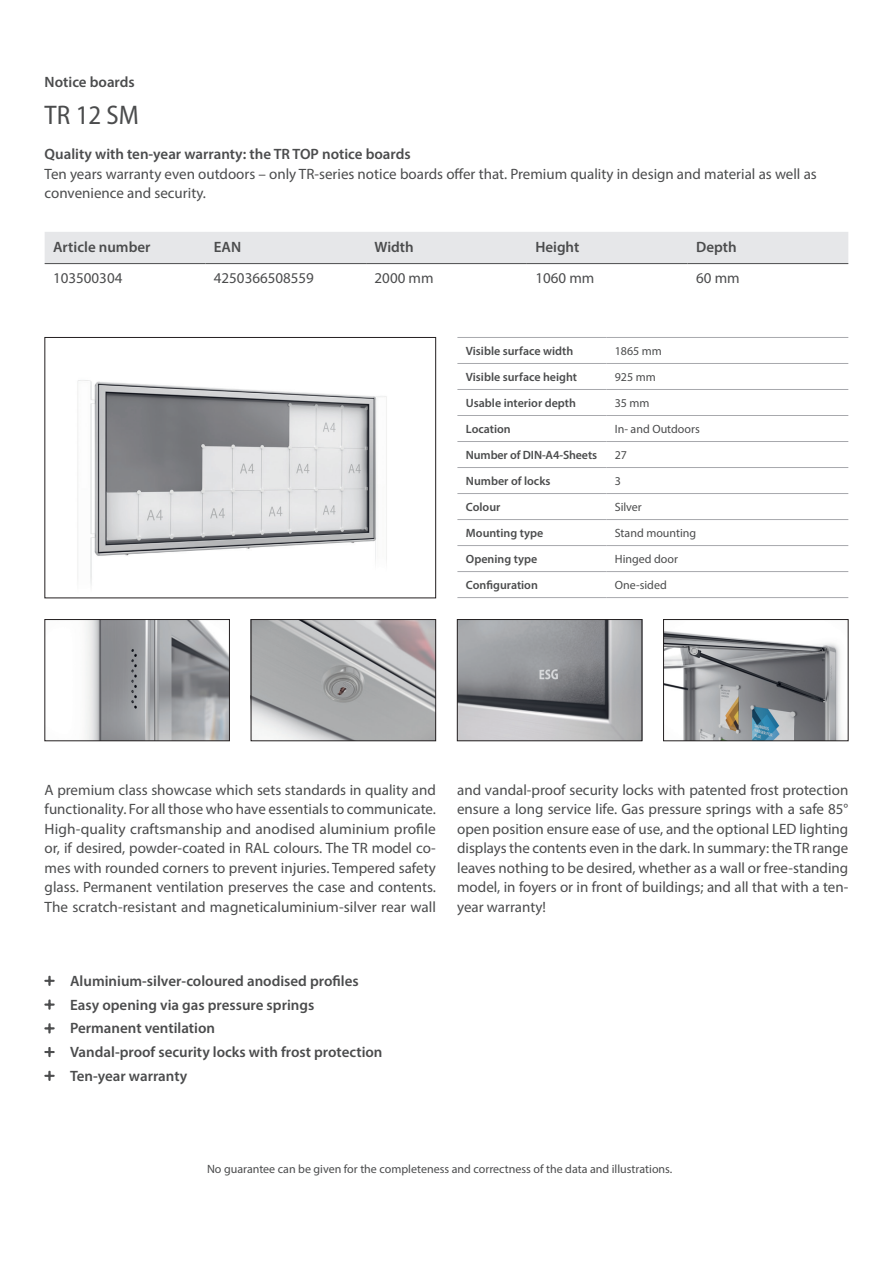
<style>
.page{position:relative;width:893px;height:1263px;background:#fff}
.page>*{position:absolute;margin:0;border:0;box-sizing:border-box;transform-origin:0 0}
.t1{font:semi-condensed 27px "Myriad Pro";color:#4b4c4d}
.t2{font:15px/19.5px "Myriad Pro";color:#4b4c4d;text-align:justify}
.t3{font:600 15px/23.7px "Myriad Pro";color:#4b4c4d}
.t4{font:12px "Myriad Pro";color:#4b4c4d}
.t5{font:600 12px "Myriad Pro";color:#4b4c4d}
</style>
<div class="page">
<img style="left:77px;top:380px;width:310px;height:205px">
<div style="left:45px;top:337px;width:391px;height:261px;border:1px solid #231f20"></div>
<img style="left:86px;top:621px;width:142px;height:118px">
<div style="left:45px;top:619px;width:185px;height:122px;border:1px solid #231f20"></div>
<img style="left:253px;top:621px;width:181px;height:118px">
<div style="left:251px;top:619px;width:185px;height:122px;border:1px solid #231f20"></div>
<img style="left:665px;top:631px;width:177px;height:108px">
<div style="left:663px;top:619px;width:185px;height:122px;border:1px solid #231f20"></div>
<img style="left:459px;top:621px;width:181px;height:118px">
<div style="left:457px;top:619px;width:185px;height:122px;border:1px solid #231f20"></div>
<div style="left:45px;top:232px;width:803px;height:31px;background:#e6e7e9"></div>
<hr style="left:45px;top:263px;width:160px;height:1px;background:#4b4c4d">
<hr style="left:205px;top:263px;width:161px;height:1px;background:#4b4c4d">
<hr style="left:366px;top:263px;width:161px;height:1px;background:#4b4c4d">
<hr style="left:527px;top:263px;width:161px;height:1px;background:#4b4c4d">
<hr style="left:688px;top:263px;width:160px;height:1px;background:#4b4c4d">
<hr style="left:457px;top:337px;width:149px;height:1px;background:#a8a9ad">
<hr style="left:606px;top:337px;width:242px;height:1px;background:#a8a9ad">
<hr style="left:457px;top:363px;width:149px;height:1px;background:#a8a9ad">
<hr style="left:606px;top:363px;width:242px;height:1px;background:#a8a9ad">
<hr style="left:457px;top:389px;width:149px;height:1px;background:#a8a9ad">
<hr style="left:606px;top:389px;width:242px;height:1px;background:#a8a9ad">
<hr style="left:457px;top:415px;width:149px;height:1px;background:#a8a9ad">
<hr style="left:606px;top:415px;width:242px;height:1px;background:#a8a9ad">
<hr style="left:457px;top:441px;width:149px;height:1px;background:#a8a9ad">
<hr style="left:606px;top:441px;width:242px;height:1px;background:#a8a9ad">
<hr style="left:457px;top:467px;width:149px;height:1px;background:#a8a9ad">
<hr style="left:606px;top:467px;width:242px;height:1px;background:#a8a9ad">
<hr style="left:457px;top:493px;width:149px;height:1px;background:#a8a9ad">
<hr style="left:606px;top:493px;width:242px;height:1px;background:#a8a9ad">
<hr style="left:457px;top:519px;width:149px;height:1px;background:#a8a9ad">
<hr style="left:606px;top:519px;width:242px;height:1px;background:#a8a9ad">
<hr style="left:457px;top:545px;width:149px;height:1px;background:#a8a9ad">
<hr style="left:606px;top:545px;width:242px;height:1px;background:#a8a9ad">
<hr style="left:457px;top:571px;width:149px;height:1px;background:#a8a9ad">
<hr style="left:606px;top:571px;width:242px;height:1px;background:#a8a9ad">
<hr style="left:457px;top:597px;width:149px;height:1px;background:#a8a9ad">
<hr style="left:606px;top:597px;width:242px;height:1px;background:#a8a9ad">
<p class="t3" style="left:45px;top:70px;width:92px">Notice boards</p>
<h1 class="t1" style="left:45px;top:99px;width:96px">TR 12 SM</h1>
<p class="t3" style="left:45px;top:142px;width:368px">Quality with ten-year warranty: the TR TOP notice boards</p>
<p class="t2" style="left:45px;top:164px;width:774px">Ten years warranty even outdoors – only TR-series notice boards offer that. Premium quality in design and material as well as convenience and security.</p>
<p class="t3" style="left:53px;top:234px;width:99px">Article number</p>
<p class="t3" style="left:214px;top:234px;width:29px">EAN</p>
<p class="t3" style="left:375px;top:234px;width:41px">Width</p>
<p class="t3" style="left:535px;top:234px;width:46px">Height</p>
<p class="t3" style="left:696px;top:234px;width:42px">Depth</p>
<p class="t2" style="left:53px;top:268px;width:71px">103500304</p>
<p class="t2" style="left:214px;top:268px;width:102px">4250366508559</p>
<p class="t2" style="left:375px;top:268px;width:60px">2000 mm</p>
<p class="t2" style="left:535px;top:268px;width:60px">1060 mm</p>
<p class="t2" style="left:696px;top:268px;width:45px">60 mm</p>
<p class="t5" style="left:466px;top:343px;width:109px">Visible surface width</p>
<p class="t4" style="left:615px;top:344px;width:49px">1865 mm</p>
<p class="t5" style="left:466px;top:369px;width:113px">Visible surface height</p>
<p class="t4" style="left:615px;top:370px;width:43px">925 mm</p>
<p class="t5" style="left:466px;top:395px;width:112px">Usable interior depth</p>
<p class="t4" style="left:615px;top:396px;width:36px">35 mm</p>
<p class="t5" style="left:466px;top:421px;width:46px">Location</p>
<p class="t4" style="left:615px;top:422px;width:87px">In- and Outdoors</p>
<p class="t5" style="left:466px;top:447px;width:133px">Number of DIN-A4-Sheets</p>
<p class="t4" style="left:615px;top:448px;width:14px">27</p>
<p class="t5" style="left:466px;top:473px;width:86px">Number of locks</p>
<p class="t4" style="left:615px;top:474px;width:8px">3</p>
<p class="t5" style="left:466px;top:499px;width:36px">Colour</p>
<p class="t4" style="left:615px;top:500px;width:29px">Silver</p>
<p class="t5" style="left:466px;top:525px;width:79px">Mounting type</p>
<p class="t4" style="left:615px;top:526px;width:83px">Stand mounting</p>
<p class="t5" style="left:466px;top:551px;width:73px">Opening type</p>
<p class="t4" style="left:615px;top:552px;width:65px">Hinged door</p>
<p class="t5" style="left:466px;top:577px;width:74px">Configuration</p>
<p class="t4" style="left:615px;top:578px;width:54px">One-sided</p>
<p class="t2" style="left:45px;top:780px;width:393px">A premium class showcase which sets standards in quality and functionality. For all those who have essentials to communicate.<br>High-quality craftsmanship and anodised aluminium profile or, if desired, powder-coated in RAL colours. The TR model co&shy;mes with rounded corners to prevent injuries. Tempered safety glass. Permanent ventilation preserves the case and contents.<br>The scratch-resistant and magneticaluminium-silver rear wall</p>
<p class="t2" style="left:457px;top:780px;width:393px">and vandal-proof security locks with patented frost protection ensure a long service life. Gas pressure springs with a safe 85° open position ensure ease of use, and the optional LED lighting displays the contents even in the dark. In summary: the TR range leaves nothing to be desired, whether as a wall or free-standing model, in foyers or in front of buildings; and all that with a ten&shy;year warranty!</p>
<p class="t3" style="left:70px;top:968px;width:314px">Aluminium-silver-coloured anodised profiles Easy opening via gas pressure springs Permanent ventilation<br>Vandal-proof security locks with frost protection Ten-year warranty</p>
<p class="t4" style="left:207px;top:1161px;width:467px">No guarantee can be given for the completeness and correctness of the data and illustrations.</p>
</div>
